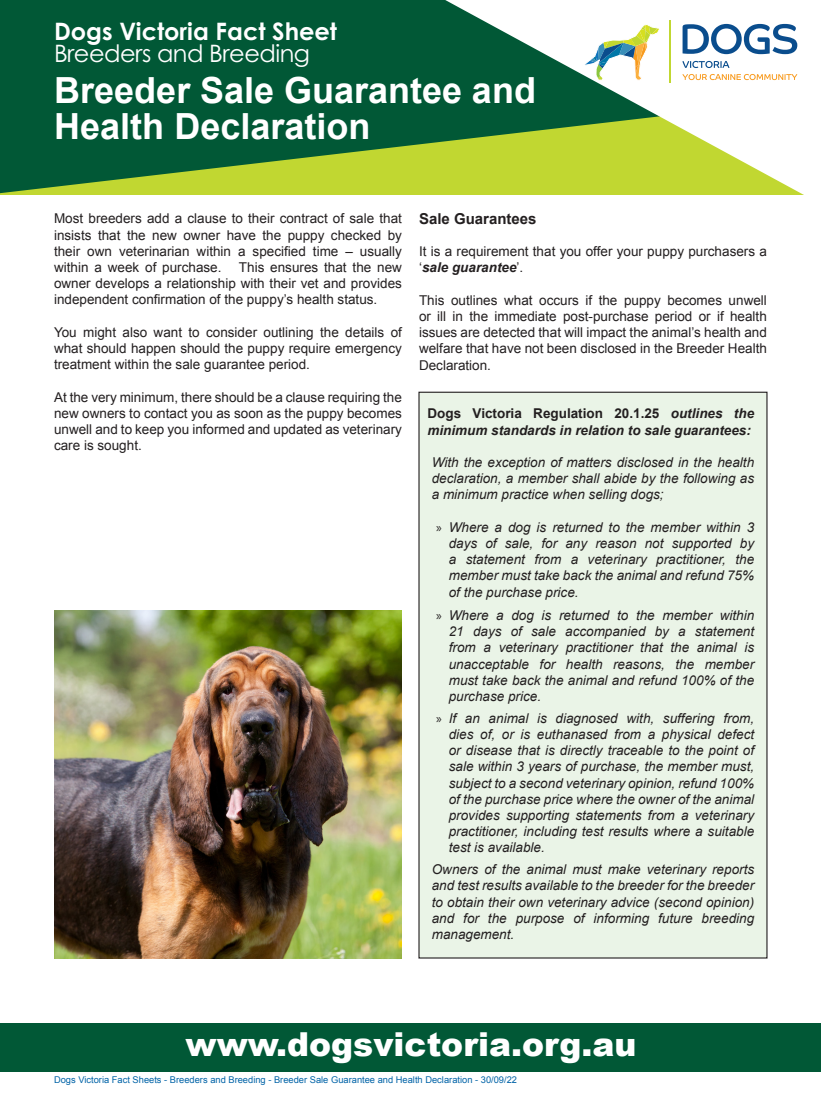
<style>
.page{position:relative;width:821px;height:1115px;background:#fff}
.page>*{position:absolute;margin:0;border:0;box-sizing:border-box;transform-origin:0 0}
.t1{font:700 36px/36px "Arial";color:#fff}
.t2{font:900 33px "Arial";color:#fff}
.t3{font:700 24px "Century Gothic Pro";color:#fff}
.t4{font:24px "Century Gothic Pro";letter-spacing:-.02em;color:#fff}
.t5{font:700 15px "Arial";color:#231f20}
.t6{font:italic 13.5px/16.2px "Arial";color:#231f20;text-align:justify}
.t7{font:13.5px/16.2px "Arial";color:#231f20;text-align:justify}
.t8{font:italic 700 13.5px/16.2px "Arial";color:#231f20}
.t9{font:9.3px "Arial";color:#0163a7}
.s1{font-weight:700;font-style:italic}
.s2{font-style:normal}
.s3{font-family:"Myriad Pro";font-style:normal}
</style>
<div class="page">
<div style="left:0;top:1022px;width:821px;height:49px;background:#015836"></div>
<div style="left:419px;top:392px;width:348px;height:565px;background:#eaf4e7"></div>
<svg style="left:0;top:0;width:445px;height:193px;background:#1a6835"></svg>
<svg style="left:445px;top:0;width:359px;height:195px"></svg>
<svg style="left:682px;top:24px;width:115px;height:30px"></svg>
<svg style="left:682px;top:61px;width:47px;height:7px"></svg>
<svg style="left:682px;top:74px;width:115px;height:6px"></svg>
<hr style="left:669px;top:21px;width:1px;height:62px;background:#c1d731">
<svg style="left:581px;top:24px;width:79px;height:56px"></svg>
<img style="left:54px;top:610px;width:348px;height:347px">
<p class="t3" style="left:54px;top:16px;width:284px">Dogs Victoria Fact Sheet</p>
<p class="t4" style="left:54px;top:39px;width:257px">Breeders and Breeding</p>
<p class="t1" style="left:54px;top:74px;width:483px">Breeder Sale Guarantee and<br>Health Declaration</p>
<p class="t7" style="left:54px;top:210px;width:349px">Most breeders add a clause to their contract of sale that insists that the new owner have the puppy checked by their own veterinarian within a specified time – usually within a week of purchase.</p>
<p class="t7" style="left:54px;top:259px;width:349px;text-indent:185px">This ensures that the new owner develops a relationship with their vet and provides independent confirmation of the puppy’s health status.</p>
<p class="t7" style="left:54px;top:324px;width:349px">You might also want to consider outlining the details of what should happen should the puppy require emergency treatment within the sale guarantee period.</p>
<p class="t7" style="left:54px;top:389px;width:349px">At the very minimum, there should be a clause requiring the new owners to contact you as soon as the puppy becomes unwell and to keep you informed and updated as veterinary care is sought.</p>
<p class="t5" style="left:419px;top:208px;width:119px">Sale Guarantees</p>
<p class="t7" style="left:419px;top:243px;width:349px">It is a requirement that you offer your puppy purchasers a ‘<span class="s1">sale guarantee</span>’.</p>
<p class="t7" style="left:419px;top:292px;width:349px">This outlines what occurs if the puppy becomes unwell or ill in the immediate post-purchase period or if health issues are detected that will impact the animal’s health and welfare that have not been disclosed in the Breeder Health Declaration.</p>
<p class="t8" style="left:427px;top:406px;width:328px"><span class="s2">Dogs Victoria Regulation 20.1.25</span> outlines the minimum standards in relation to sale guarantees:</p>
<p class="t6" style="left:432px;top:454px;width:324px">With the exception of matters disclosed in the health declaration, a member shall abide by the following as a minimum practice when selling dogs;</p>
<p class="t6" style="left:449px;top:519px;width:307px;text-indent:-13px"><span class="s3">»</span> Where a dog is returned to the member within 3 days of sale, for any reason not supported by a statement from a veterinary practitioner, the member must take back the animal and refund 75% of the purchase price.</p>
<p class="t6" style="left:449px;top:607px;width:307px;text-indent:-13px"><span class="s3">»</span> Where a dog is returned to the member within 21 days of sale accompanied by a statement from a veterinary practitioner that the animal is unacceptable for health reasons, the member must take back the animal and refund 100% of the purchase price.</p>
<p class="t6" style="left:449px;top:709px;width:307px;text-indent:-13px"><span class="s3">»</span> If an animal is diagnosed with, suffering from, dies of, or is euthanased from a physical defect or disease that is directly traceable to the point of sale within 3 years of purchase, the member must, subject to a second veterinary opinion, refund 100% of the purchase price where the owner of the animal provides supporting statements from a veterinary practitioner, including test results where a suitable test is available.</p>
<p class="t6" style="left:432px;top:861px;width:324px">Owners of the animal must make veterinary reports and test results available to the breeder for the breeder to obtain their own veterinary advice (second opinion) and for the purpose of informing future breeding management.</p>
<p class="t2" style="left:185px;top:1019px;width:452px">www.dogsvictoria.org.au</p>
<p class="t9" style="left:54px;top:1073px;width:464px">Dogs Victoria Fact Sheets - Breeders and Breeding - Breeder Sale Guarantee and Health Declaration - 30/09/22</p>
</div>
